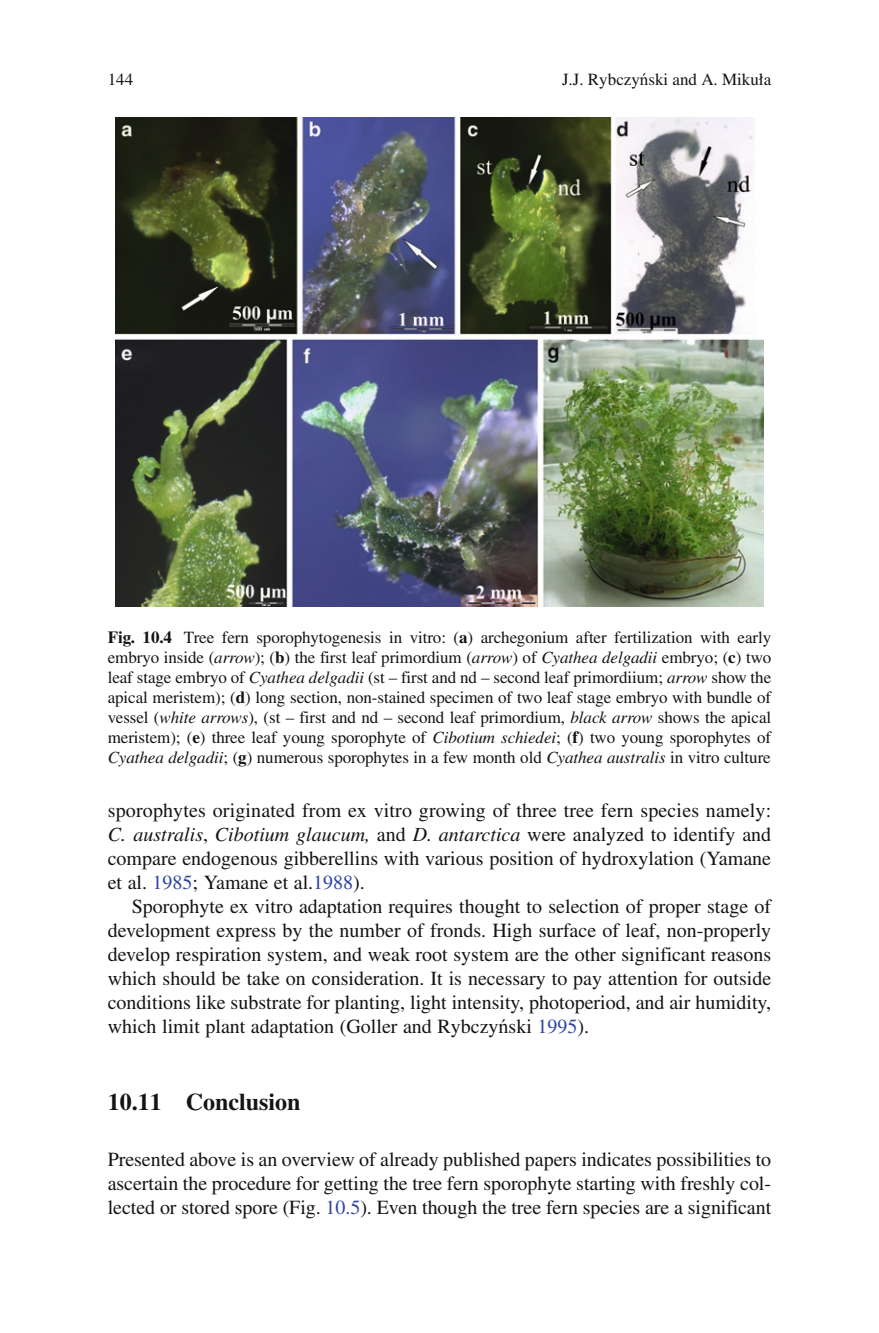
<style>
.page{position:relative;width:879px;height:1333px;background:#fff}
.page>*{position:absolute;margin:0;border:0;box-sizing:border-box;transform-origin:0 0}
.t1{font:700 24px "Times";color:#131413}
.t2{font:20px/24px "Times";color:#131413;text-align:justify}
.t3{font:17px/20px "Times";letter-spacing:-.005em;color:#131413;text-align:justify}
.s1{font-family:"Times New Roman"}
.s2{font-weight:700}
.s3{font-style:italic}
.s4{color:#2e45a1}
</style>
<div class="page">
<img style="left:115px;top:117px;width:648px;height:489px">
<p class="t3" style="left:108px;top:70px;width:27px">144</p>
<p class="t3" style="left:562px;top:70px;width:211px">J.J. Rybczy<span class="s1">ń</span>ski and A. Mikuła</p>
<p class="t3" style="left:108px;top:627px;width:665px"><span class="s2">Fig. 10.4</span> Tree fern sporophytogenesis in vitro: (<span class="s2">a</span>) archegonium after fertilization with early embryo inside (<span class="s3">arrow</span>); (<span class="s2">b</span>) the first leaf primordium (<span class="s3">arrow</span>) of <span class="s3">Cyathea delgadii</span> embryo; (<span class="s2">c</span>) two leaf stage embryo of <span class="s3">Cyathea delgadii</span> (st – first and nd – second leaf primordiium; <span class="s3">arrow</span> show the apical meristem); (<span class="s2">d</span>) long section, non-stained specimen of two leaf stage embryo with bundle of vessel (<span class="s3">white arrows</span>), (st – first and nd – second leaf primordium, <span class="s3">black arrow</span> shows the apical meristem); (<span class="s2">e</span>) three leaf young sporophyte of <span class="s3">Cibotium schiedei</span>; (<span class="s2">f</span>) two young sporophytes of <span class="s3">Cyathea delgadii</span>; (<span class="s2">g</span>) numerous sporophytes in a few month old <span class="s3">Cyathea australis</span> in vitro culture</p>
<p class="t2" style="left:108px;top:797px;width:665px">sporophytes originated from ex vitro growing of three tree fern species namely:<br><span class="s3">C. australis</span>, <span class="s3">Cibotium glaucum,</span> and <span class="s3">D. antarctica</span> were analyzed to identify and compare endogenous gibberellins with various position of hydroxylation (Yamane et al. <span class="s4">1985</span>; Yamane et al.<span class="s4">1988</span>).</p>
<p class="t2" style="left:108px;top:893px;width:665px;text-indent:24px">Sporophyte ex vitro adaptation requires thought to selection of proper stage of development express by the number of fronds. High surface of leaf, non-properly develop respiration system, and weak root system are the other significant reasons which should be take on consideration. It is necessary to pay attention for outside conditions like substrate for planting, light intensity, photoperiod, and air humidity, which limit plant adaptation (Goller and Rybczy<span class="s1">ń</span>ski <span class="s4">1995</span>).</p>
<p class="t1" style="left:108px;top:1087px;width:194px">10.11 Conclusion</p>
<p class="t2" style="left:108px;top:1146px;width:665px">Presented above is an overview of already published papers indicates possibilities to ascertain the procedure for getting the tree fern sporophyte starting with freshly col&shy;lected or stored spore (Fig. <span class="s4">10.5</span>). Even though the tree fern species are a significant</p>
</div>
